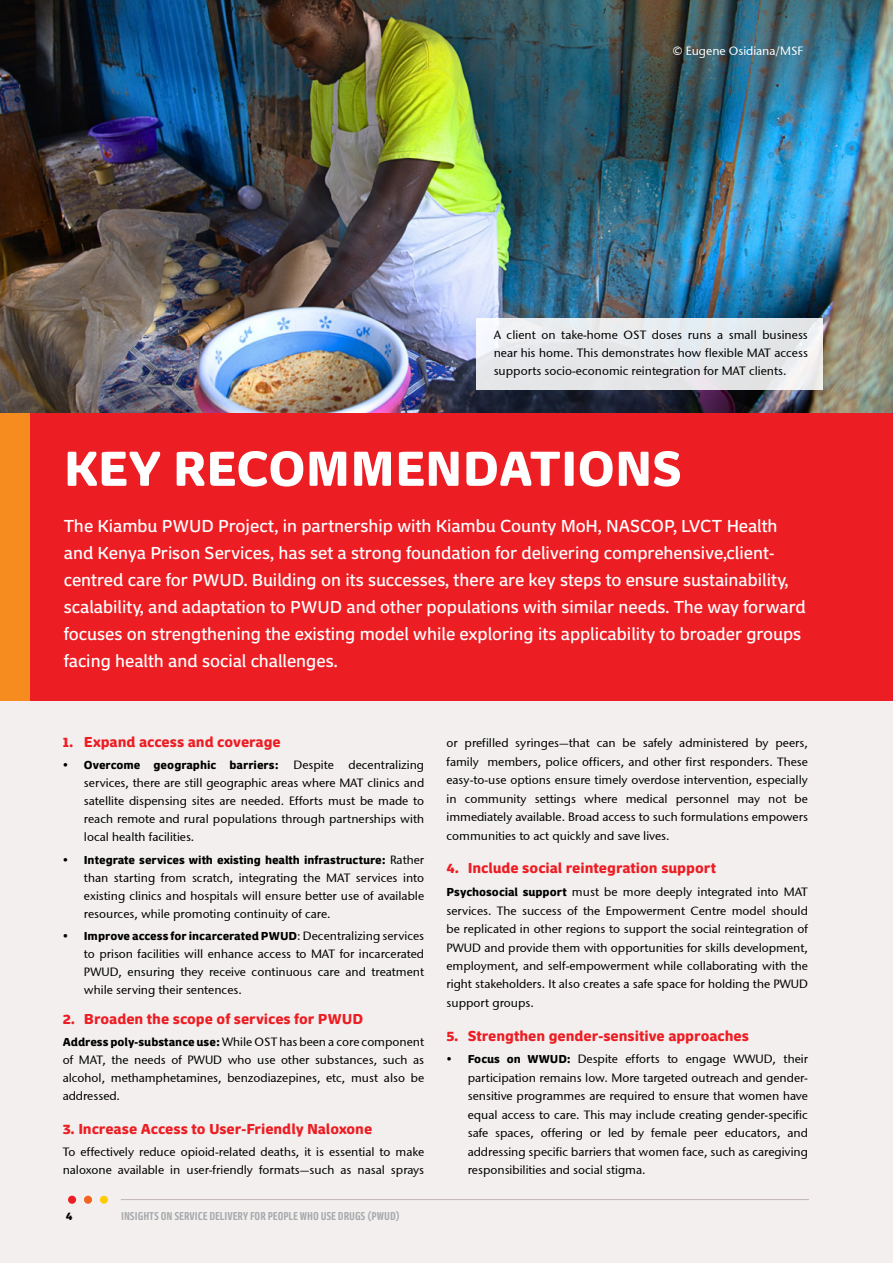
<style>
.page{position:relative;width:893px;height:1263px;background:#f2efee}
.page>*{position:absolute;margin:0;border:0;box-sizing:border-box;transform-origin:0 0}
.t1{font:700 51px "Oso Sans";color:#fff}
.t2{font:18px/27px "Oso Sans";color:#fff}
.t3{font:700 15px "Oso Sans";letter-spacing:-.005em;color:#ed1d24}
.t4{font:12px/18.5px "Stone Sans ITCTT Medium";color:#000;text-align:justify}
.t5{font:700 12px "Oso Sans";letter-spacing:-.005em;color:#000}
.t6{font:600 condensed 12px "Oso Sans";letter-spacing:-.005em;color:#a7a9ac}
.t7{font:12px "Stone Sans ITCTT Medium";color:#fff}
.s1{font-family:"Stone Sans ITCTT Medium";font-weight:400}
.s2{font-family:"Oso Sans";font-weight:700}
</style>
<div class="page">
<img style="left:0;top:0;width:893px;height:414px">
<div style="left:0;top:414px;width:893px;height:287px;background:#ed1d24"></div>
<div style="left:0;top:414px;width:29px;height:287px;background:#f68b1f"></div>
<svg style="left:476px;top:319px;width:347px;height:71px;fill:#e6e7ea"></svg>
<hr style="left:121px;top:1199px;width:688px;height:1px;background:#c1b7b6">
<div style="left:68px;top:1196px;width:8px;height:8px;background:#ed1d24;border-radius:50%"></div>
<div style="left:84px;top:1196px;width:8px;height:8px;background:#f26322;border-radius:50%"></div>
<div style="left:100px;top:1196px;width:8px;height:8px;background:#ffcb05;border-radius:50%"></div>
<p class="t7" style="left:673px;top:44px;width:132px">© Eugene Osidiana/MSF</p>
<p class="t4" style="left:494px;top:326px;width:316px;line-height:18px">A client on take-home OST doses runs a small business near his home. This demonstrates how flexible MAT access supports socio-economic reintegration for MAT clients.</p>
<h1 class="t1" style="left:64px;top:433px;width:620px">KEY RECOMMENDATIONS</h1>
<p class="t2" style="left:64px;top:511px;width:743px">The Kiambu PWUD Project, in partnership with Kiambu County MoH, NASCOP, LVCT Health and Kenya Prison Services, has set a strong foundation for delivering comprehensive,client&shy;centred care for PWUD. Building on its successes, there are key steps to ensure sustainability, scalability, and adaptation to PWUD and other populations with similar needs. The way forward focuses on strengthening the existing model while exploring its applicability to broader groups facing health and social challenges.</p>
<p class="t3" style="left:63px;top:732px;width:219px">1. Expand access and coverage</p>
<p class="t5" style="left:63px;top:757px;width:363px"><span class="s1">•</span> Overcome geographic barriers: <span class="s1">Despite decentralizing</span></p>
<p class="t4" style="left:84px;top:774px;width:342px;line-height:18px">services, there are still geographic areas where MAT clinics and satellite dispensing sites are needed. Efforts must be made to reach remote and rural populations through partnerships with local health facilities.</p>
<p class="t5" style="left:63px;top:851px;width:363px"><span class="s1">•</span> Integrate services with existing health infrastructure: <span class="s1">Rather</span></p>
<p class="t4" style="left:84px;top:868px;width:342px;line-height:18px">than starting from scratch, integrating the MAT services into existing clinics and hospitals will ensure better use of available resources, while promoting continuity of care.</p>
<p class="t5" style="left:63px;top:928px;width:363px"><span class="s1">•</span> Improve access for incarcerated PWUD<span class="s1">: Decentralizing services</span></p>
<p class="t4" style="left:84px;top:945px;width:342px;line-height:18px">to prison facilities will enhance access to MAT for incarcerated PWUD, ensuring they receive continuous care and treatment while serving their sentences.</p>
<p class="t3" style="left:63px;top:1008px;width:302px">2. Broaden the scope of services for PWUD</p>
<p class="t4" style="left:63px;top:1032px;width:363px;line-height:18px"><span class="s2">Address poly-substance use:</span> While OST has been a core component of MAT, the needs of PWUD who use other substances, such as alcohol, methamphetamines, benzodiazepines, etc, must also be addressed.</p>
<p class="t3" style="left:63px;top:1118px;width:311px">3. Increase Access to User-Friendly Naloxone</p>
<p class="t4" style="left:63px;top:1142px;width:363px;line-height:18px">To effectively reduce opioid-related deaths, it is essential to make naloxone available in user-friendly formats—such as nasal sprays</p>
<p class="t5" style="left:66px;top:1207px;width:8px">4</p>
<p class="t6" style="left:121px;top:1208px;width:280px">INSIGHTS ON SERVICE DELIVERY FOR PEOPLE WHO USE DRUGS (PWUD)</p>
<p class="t4" style="left:446px;top:734px;width:363px">or prefilled syringes—that can be safely administered by peers, family members, police officers, and other first responders. These easy-to-use options ensure timely overdose intervention, especially in community settings where medical personnel may not be immediately available. Broad access to such formulations empowers communities to act quickly and save lives.</p>
<p class="t3" style="left:446px;top:858px;width:271px">4. Include social reintegration support</p>
<p class="t4" style="left:446px;top:883px;width:363px"><span class="s2">Psychosocial support</span> must be more deeply integrated into MAT services. The success of the Empowerment Centre model should be replicated in other regions to support the social reintegration of PWUD and provide them with opportunities for skills development, employment, and self-empowerment while collaborating with the right stakeholders. It also creates a safe space for holding the PWUD support groups.</p>
<p class="t3" style="left:446px;top:1025px;width:304px">5. Strengthen gender-sensitive approaches</p>
<p class="t4" style="left:468px;top:1050px;width:342px;text-indent:-21px">• <span class="s2">Focus on WWUD:</span> Despite efforts to engage WWUD, their participation remains low. More targeted outreach and gender&shy;sensitive programmes are required to ensure that women have equal access to care. This may include creating gender-specific safe spaces, offering or led by female peer educators, and addressing specific barriers that women face, such as caregiving responsibilities and social stigma.</p>
</div>
